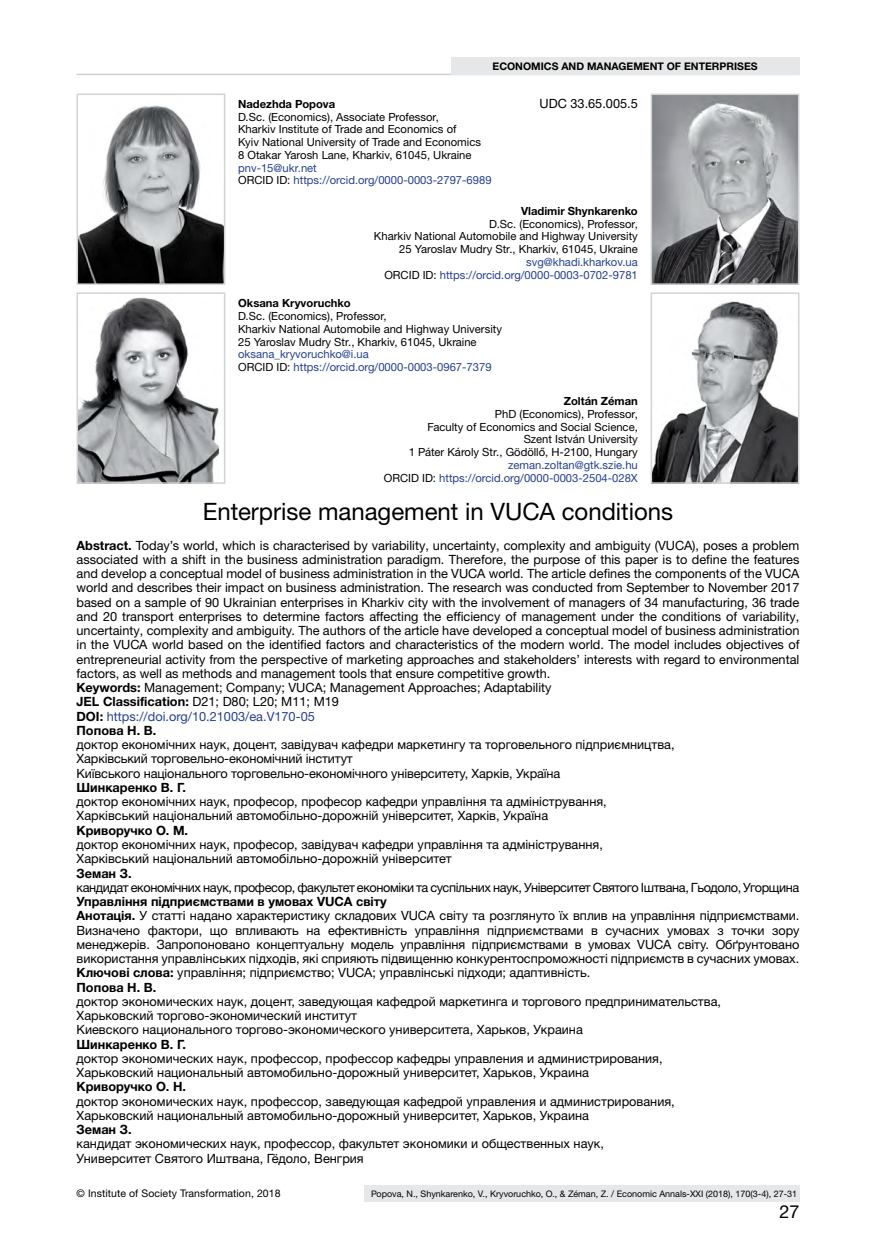
<style>
.page{position:relative;width:876px;height:1246px;background:#fff}
.page>*{position:absolute;margin:0;border:0;box-sizing:border-box;transform-origin:0 0}
.Заголовок_2016{font:24px "Helvetica Neue LTW1 G";color:#000}
.Литература_англ_2016{font:18px "Helvetica Neue LTW1 G";color:#000}
.Анотация_укр_2016{font:12.75px/14.2px "Helvetica Neue LTW1 G";color:#000;text-align:justify}
.Анотация_англ_2016{font:12.75px "Helvetica Neue LTW1 G";color:#000}
.Анотация_укр_2016-2{font:700 12.75px "Helvetica Neue LTW1 G";color:#000}
.Анотация_укр_2016-3{font:12.75px "Helvetica Neue LTW1 G";letter-spacing:-.03em;color:#000}
.Анотация_укр_2016-4{font:12.75px "Helvetica Neue LTW1 G";color:#25408f}
.Анотация_англ_2016-2{font:700 12.75px "Helvetica Neue LTW1 G";color:#000}
.Посада_2016{font:11.25px "Helvetica Neue LTW1 G";color:#000}
.Посада_2016-2{font:11.25px "Helvetica Neue LTW1 G";color:#25408f}
.Посада_2016-3{font:700 11.25px "Helvetica Neue LTW1 G";color:#000}
.t1{font:10.5px "Helvetica Neue LTW1 G";letter-spacing:.01em;color:#000}
.t2{font:700 10.5px "Helvetica Neue LTW1 G";color:#000}
.t3{font:9px "Helvetica Neue LTW1 G";color:#000}
.s1{color:#000}
.s2{font-weight:700}
.s3{font-weight:700;color:#000}
</style>
<div class="page">
<hr style="left:77px;top:74px;width:722px;height:1px;background:#000">
<div style="left:451px;top:57px;width:348px;height:17px;background:#e6e7e8"></div>
<div style="left:364px;top:1185px;width:435px;height:17px;background:#e6e7e8"></div>
<img style="left:80px;top:105px;width:142px;height:177px">
<div style="left:77px;top:94px;width:148px;height:191px;border:2px solid #d1d3d4"></div>
<img style="left:80px;top:297px;width:139px;height:184px">
<div style="left:77px;top:292px;width:148px;height:192px;border:2px solid #d1d3d4"></div>
<img style="left:654px;top:97px;width:142px;height:185px">
<div style="left:651px;top:94px;width:148px;height:191px;border:2px solid #d1d3d4"></div>
<img style="left:654px;top:301px;width:142px;height:180px">
<div style="left:651px;top:292px;width:148px;height:192px;border:2px solid #d1d3d4"></div>
<p class="t2" style="left:493px;top:59px;width:267px">ECONOMICS AND MANAGEMENT OF ENTERPRISES</p>
<p class="Посада_2016-3" style="left:238px;top:97px;width:99px">Nadezhda Popova</p>
<p class="Посада_2016" style="left:238px;top:110px;width:202px">D.Sc. (Economics), Associate Professor,</p>
<p class="Посада_2016" style="left:238px;top:122px;width:220px">Kharkiv Institute of Trade and Economics of</p>
<p class="Посада_2016" style="left:238px;top:135px;width:244px">Kyiv National University of Trade and Economics</p>
<p class="Посада_2016" style="left:238px;top:148px;width:235px">8 Otakar Yarosh Lane, Kharkiv, 61045, Ukraine</p>
<p class="Посада_2016-2" style="left:238px;top:161px;width:80px">pnv-15@ukr.net</p>
<p class="Посада_2016-2" style="left:238px;top:173px;width:255px"><span class="s1">ORCID ID:</span> https://orcid.org/0000-0003-2797-6989</p>
<p class="Анотация_англ_2016" style="left:540px;top:95px;width:100px">UDC 33.65.005.5</p>
<p class="Посада_2016-3" style="left:521px;top:204px;width:118px">Vladimir Shynkarenko</p>
<p class="Посада_2016" style="left:489px;top:217px;width:150px">D.Sc. (Economics), Professor,</p>
<p class="Посада_2016" style="left:374px;top:229px;width:265px">Kharkiv National Automobile and Highway University</p>
<p class="Посада_2016" style="left:399px;top:242px;width:240px">25 Yaroslav Mudry Str., Kharkiv, 61045, Ukraine</p>
<p class="Посада_2016-2" style="left:526px;top:255px;width:113px">svg@khadi.kharkov.ua</p>
<p class="Посада_2016-2" style="left:384px;top:268px;width:255px"><span class="s1">ORCID ID:</span> https://orcid.org/0000-0003-0702-9781</p>
<p class="Посада_2016-3" style="left:238px;top:296px;width:114px">Oksana Kryvoruchko</p>
<p class="Посада_2016" style="left:238px;top:309px;width:150px">D.Sc. (Economics), Professor,</p>
<p class="Посада_2016" style="left:238px;top:322px;width:265px">Kharkiv National Automobile and Highway University</p>
<p class="Посада_2016" style="left:238px;top:335px;width:240px">25 Yaroslav Mudry Str., Kharkiv, 61045, Ukraine</p>
<p class="Посада_2016-2" style="left:238px;top:347px;width:132px">oksana_kryvoruchko@i.ua</p>
<p class="Посада_2016-2" style="left:238px;top:360px;width:255px"><span class="s1">ORCID ID:</span> https://orcid.org/0000-0003-0967-7379</p>
<p class="Посада_2016-3" style="left:564px;top:394px;width:75px">Zoltán Zéman</p>
<p class="Посада_2016" style="left:495px;top:407px;width:144px">PhD (Economics), Professor,</p>
<p class="Посада_2016" style="left:427px;top:420px;width:212px">Faculty of Economics and Social Science,</p>
<p class="Посада_2016" style="left:524px;top:432px;width:116px">Szent István University</p>
<p class="Посада_2016" style="left:409px;top:445px;width:231px">1 Páter Károly Str., Gödöllő, H-2100, Hungary</p>
<p class="Посада_2016-2" style="left:508px;top:458px;width:131px">zeman.zoltan@gtk.szie.hu</p>
<p class="Посада_2016-2" style="left:384px;top:471px;width:256px"><span class="s1">ORCID ID:</span> https://orcid.org/0000-0003-2504-028X</p>
<p class="Заголовок_2016" style="left:203px;top:496px;width:472px">Enterprise management in VUCA conditions</p>
<p class="Анотация_укр_2016" style="left:77px;top:538px;width:724px"><span class="s2">Abstract.</span> Today’s world, which is characterised by variability, uncertainty, complexity and ambiguity (VUCA), poses a problem associated with a shift in the business administration paradigm. Therefore, the purpose of this paper is to define the features and develop a conceptual model of business administration in the VUCA world. The article defines the components of the VUCA world and describes their impact on business administration. The research was conducted from September to November 2017 based on a sample of 90 Ukrainian enterprises in Kharkiv city with the involvement of managers of 34 manufacturing, 36 trade and 20 transport enterprises to determine factors affecting the efficiency of management under the conditions of variability, uncertainty, complexity and ambiguity. The authors of the article have developed a conceptual model of business administration in the VUCA world based on the identified factors and characteristics of the modern world. The model includes objectives of entrepreneurial activity from the perspective of marketing approaches and stakeholders’ interests with regard to environmental factors, as well as methods and management tools that ensure competitive growth.</p>
<p class="Анотация_укр_2016" style="left:77px;top:680px;width:477px"><span class="s2">Keywords:</span> Management; Company; VUCA; Management Approaches; Adaptability</p>
<p class="Анотация_укр_2016" style="left:77px;top:695px;width:264px"><span class="s2">JEL Classіfіcatіon:</span> D21; D80; L20; M11; M19</p>
<p class="Анотация_укр_2016-4" style="left:77px;top:708px;width:240px"><span class="s3">DOI:</span> https://doi.org/10.21003/ea.V170-05</p>
<p class="Анотация_укр_2016-2" style="left:77px;top:722px;width:81px">Попова Н. В.</p>
<p class="Анотация_укр_2016" style="left:77px;top:737px;width:600px">доктор економічних наук, доцент, завідувач кафедри маркетингу та торговельного підприємництва,</p>
<p class="Анотация_укр_2016" style="left:77px;top:752px;width:278px">Харківський торговельно-економічний інститут</p>
<p class="Анотация_укр_2016" style="left:77px;top:766px;width:485px">Київського національного торговельно-економічного університету, Харків, Україна</p>
<p class="Анотация_укр_2016-2" style="left:77px;top:779px;width:111px">Шинкаренко В. Г.</p>
<p class="Анотация_укр_2016" style="left:77px;top:794px;width:532px">доктор економічних наук, професор, професор кафедри управління та адміністрування,</p>
<p class="Анотация_укр_2016" style="left:77px;top:809px;width:473px">Харківський національний автомобільно-дорожній університет, Харків, Україна</p>
<p class="Анотация_укр_2016-2" style="left:77px;top:822px;width:113px">Криворучко О. М.</p>
<p class="Анотация_укр_2016" style="left:77px;top:837px;width:528px">доктор економічних наук, професор, завідувач кафедри управління та адміністрування,</p>
<p class="Анотация_укр_2016" style="left:77px;top:851px;width:377px">Харківський національний автомобільно-дорожній університет</p>
<p class="Анотация_укр_2016-2" style="left:77px;top:865px;width:57px">Земан З.</p>
<p class="Анотация_укр_2016-3" style="left:77px;top:879px;width:724px">кандидат економічних наук, професор, факультет економіки та суспільних наук, Університет Святого Іштвана, Гьодоло, Угорщина</p>
<p class="Анотация_укр_2016-2" style="left:77px;top:893px;width:312px">Управління підприємствами в умовах VUCA світу</p>
<p class="Анотация_укр_2016" style="left:77px;top:908px;width:724px"><span class="s2">Анотація.</span> У статті надано характеристику складових VUCA світу та розглянуто їх вплив на управління підприємствами.<br>Визначено фактори, що впливають на ефективність управління підприємствами в сучасних умовах з точки зору менеджерів. Запропоновано концептуальну модель управління підприємствами в умовах VUCA світу. Обґрунтовано використання управлінських підходів, які сприяють підвищенню конкурентоспроможності підприємств в сучасних умовах.</p>
<p class="Анотация_укр_2016" style="left:77px;top:965px;width:515px"><span class="s2">Ключові слова:</span> управління; підприємство; VUCA; управлінські підходи; адаптивність.</p>
<p class="Анотация_укр_2016-2" style="left:77px;top:979px;width:81px">Попова Н. В.</p>
<p class="Анотация_укр_2016" style="left:77px;top:994px;width:646px">доктор экономических наук, доцент, заведующая кафедрой маркетинга и торгового предпринимательства,</p>
<p class="Анотация_укр_2016" style="left:77px;top:1008px;width:282px">Харьковский торгово-экономический институт</p>
<p class="Анотация_укр_2016" style="left:77px;top:1022px;width:508px">Киевского национального торгово-экономического университета, Харьков, Украина</p>
<p class="Анотация_укр_2016-2" style="left:77px;top:1036px;width:111px">Шинкаренко В. Г.</p>
<p class="Анотация_укр_2016" style="left:77px;top:1051px;width:588px">доктор экономических наук, профессор, профессор кафедры управления и администрирования,</p>
<p class="Анотация_укр_2016" style="left:77px;top:1065px;width:514px">Харьковский национальный автомобильно-дорожный университет, Харьков, Украина</p>
<p class="Анотация_укр_2016-2" style="left:77px;top:1079px;width:111px">Криворучко О. Н.</p>
<p class="Анотация_укр_2016" style="left:77px;top:1094px;width:600px">доктор экономических наук, профессор, заведующая кафедрой управления и администрирования,</p>
<p class="Анотация_укр_2016" style="left:77px;top:1108px;width:514px">Харьковский национальный автомобильно-дорожный университет, Харьков, Украина</p>
<p class="Анотация_англ_2016-2" style="left:77px;top:1122px;width:57px">Земан З.</p>
<p class="Анотация_англ_2016" style="left:77px;top:1136px;width:529px">кандидат экономических наук, профессор, факультет экономики и общественных наук,</p>
<p class="Анотация_англ_2016" style="left:77px;top:1150px;width:289px">Университет Святого Иштвана, Гёдоло, Венгрия</p>
<p class="t1" style="left:77px;top:1187px;width:206px">© Institute of Society Transformation, 2018</p>
<p class="t3" style="left:371px;top:1188px;width:428px">Popova, N., Shynkarenko, V., Kryvoruchko, O., &amp; Zéman, Z. / Economic Annals-XXI (2018), 170(3-4), 27-31</p>
<p class="Литература_англ_2016" style="left:779px;top:1200px;width:22px">27</p>
</div>
